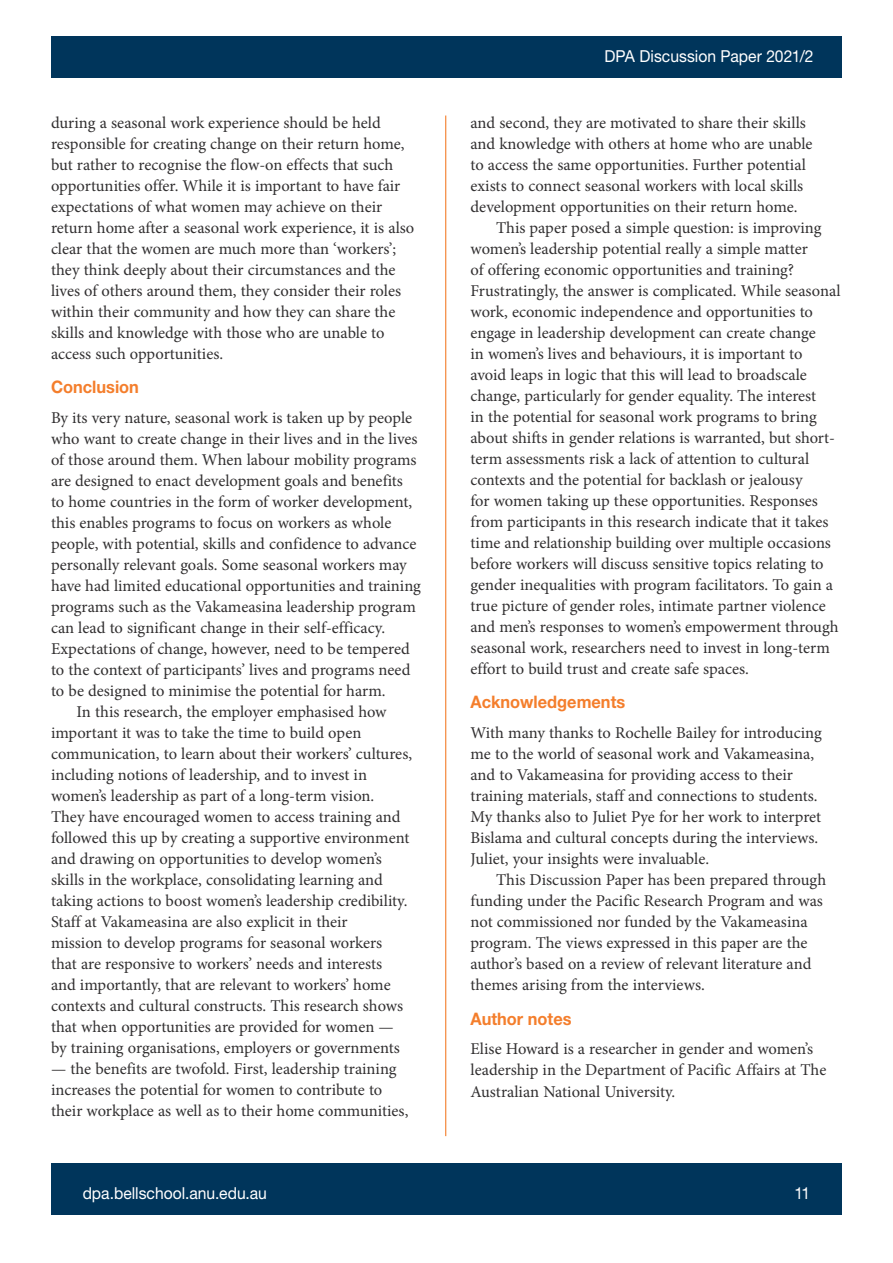
<style>
.page{position:relative;width:893px;height:1263px;background:#fff}
.page>*{position:absolute;margin:0;border:0;box-sizing:border-box;transform-origin:0 0}
.HEADING_1{font:700 17.25px "Helvetica Neue LT Std";color:#f47e2c;scale:.95 1}
.PARA_2{font:16.5px/21px "Minion Pro";color:#312f30}
.PARA_1{font:16.5px/21px "Minion Pro";color:#312f30}
.t1{font:16.5px "Helvetica Neue LT Std";color:#fff;scale:.95 1}
</style>
<div class="page">
<div style="left:51px;top:1164px;width:791px;height:51px;background:#00355b"></div>
<hr style="left:445px;top:116px;width:1px;height:1020px;background:#f47e2c">
<div style="left:51px;top:36px;width:791px;height:42px;background:#00355b"></div>
<p class="PARA_2" style="left:51px;top:112px;width:365px">during a seasonal work experience should be held responsible for creating change on their return home, but rather to recognise the flow-on effects that such opportunities offer. While it is important to have fair expectations of what women may achieve on their return home after a seasonal work experience, it is also clear that the women are much more than ‘workers’; they think deeply about their circumstances and the lives of others around them, they consider their roles within their community and how they can share the skills and knowledge with those who are unable to access such opportunities.</p>
<p class="HEADING_1" style="left:51px;top:376px;width:94px">Conclusion</p>
<p class="PARA_1" style="left:51px;top:407px;width:371px">By its very nature, seasonal work is taken up by people who want to create change in their lives and in the lives of those around them. When labour mobility programs are designed to enact development goals and benefits<br>to home countries in the form of worker development, this enables programs to focus on workers as whole people, with potential, skills and confidence to advance personally relevant goals. Some seasonal workers may have had limited educational opportunities and training programs such as the Vakameasina leadership program can lead to significant change in their self-efficacy.<br>Expectations of change, however, need to be tempered to the context of participants’ lives and programs need to be designed to minimise the potential for harm.</p>
<p class="PARA_2" style="left:51px;top:701px;width:363px;text-indent:26px">In this research, the employer emphasised how important it was to take the time to build open communication, to learn about their workers’ cultures, including notions of leadership, and to invest in women’s leadership as part of a long-term vision.<br>They have encouraged women to access training and followed this up by creating a supportive environment and drawing on opportunities to develop women’s skills in the workplace, consolidating learning and taking actions to boost women’s leadership credibility.<br>Staff at Vakameasina are also explicit in their<br>mission to develop programs for seasonal workers that are responsive to workers’ needs and interests<br>and importantly, that are relevant to workers’ home contexts and cultural constructs. This research shows that when opportunities are provided for women — by training organisations, employers or governments</p>
<p class="PARA_2" style="left:51px;top:1058px;width:359px">— the benefits are twofold. First, leadership training increases the potential for women to contribute to their workplace as well as to their home communities,</p>
<p class="t1" style="left:604px;top:47px;width:222px">DPA Discussion Paper 2021/2</p>
<p class="PARA_2" style="left:470px;top:112px;width:344px">and second, they are motivated to share their skills and knowledge with others at home who are unable to access the same opportunities. Further potential exists to connect seasonal workers with local skills development opportunities on their return home.</p>
<p class="PARA_2" style="left:470px;top:217px;width:371px;text-indent:26px">This paper posed a simple question: is improving women’s leadership potential really a simple matter<br>of offering economic opportunities and training?<br>Frustratingly, the answer is complicated. While seasonal work, economic independence and opportunities to engage in leadership development can create change<br>in women’s lives and behaviours, it is important to avoid leaps in logic that this will lead to broadscale change, particularly for gender equality. The interest<br>in the potential for seasonal work programs to bring about shifts in gender relations is warranted, but short&shy;term assessments risk a lack of attention to cultural contexts and the potential for backlash or jealousy<br>for women taking up these opportunities. Responses from participants in this research indicate that it takes time and relationship building over multiple occasions before workers will discuss sensitive topics relating to gender inequalities with program facilitators. To gain a true picture of gender roles, intimate partner violence and men’s responses to women’s empowerment through seasonal work, researchers need to invest in long-term effort to build trust and create safe spaces.</p>
<p class="HEADING_1" style="left:470px;top:691px;width:164px">Acknowledgements</p>
<p class="PARA_1" style="left:470px;top:722px;width:353px">With many thanks to Rochelle Bailey for introducing me to the world of seasonal work and Vakameasina, and to Vakameasina for providing access to their training materials, staff and connections to students.<br>My thanks also to Juliet Pye for her work to interpret Bislama and cultural concepts during the interviews.<br>Juliet, your insights were invaluable.</p>
<p class="PARA_2" style="left:470px;top:869px;width:357px;text-indent:26px">This Discussion Paper has been prepared through funding under the Pacific Research Program and was not commissioned nor funded by the Vakameasina program. The views expressed in this paper are the author’s based on a review of relevant literature and themes arising from the interviews.</p>
<p class="HEADING_1" style="left:470px;top:1008px;width:108px">Author notes</p>
<p class="PARA_1" style="left:470px;top:1038px;width:357px;line-height:21.5px">Elise Howard is a researcher in gender and women’s leadership in the Department of Pacific Affairs at The<br>Australian National University.</p>
<p class="t1" style="left:83px;top:1183px;width:195px">dpa.bellschool.anu.edu.au</p>
<p class="t1" style="left:794px;top:1183px;width:18px">11</p>
</div>
